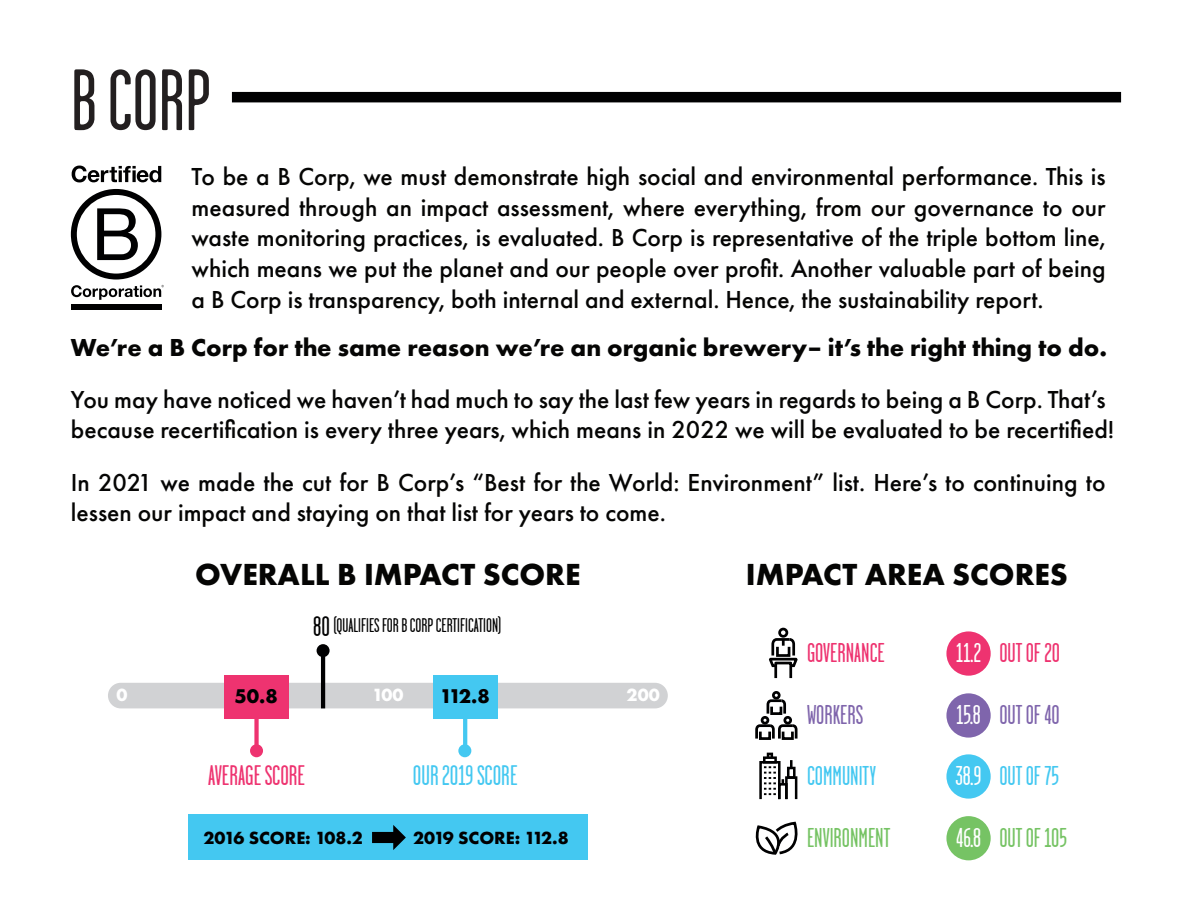
<style>
.page{position:relative;width:1188px;height:918px;background:#fff}
.page>*{position:absolute;margin:0;border:0;box-sizing:border-box;transform-origin:0 0}
.t1{font:86.85px "Garage Gothic";color:#231f20}
.t2{font:700 31.65px "Futura PT";color:#050504}
.t3{font:28.35px "Garage Gothic";color:#ee3370}
.t4{font:28.35px "Garage Gothic";color:#44c8f1}
.t5{font:27.15px "Garage Gothic";color:#76c364}
.t6{font:27.15px "Garage Gothic";color:#ee3370}
.t7{font:27.15px "Garage Gothic";color:#44c8f1}
.t8{font:27.15px "Garage Gothic";color:#7f65ac}
.t9{font:500 25.5px/30.6px "Futura PT";color:#050504}
.t10{font:700 25.5px "Futura PT";color:#050504}
.t11{font:700 20.7px "Futura PT";color:#000001}
.t12{font:19.8px "Garage Gothic";color:#000001}
.t13{font:700 18.45px "Futura PT";color:#fff}
.t14{font:700 18.3px "Futura PT";color:#000001}
.s1{font-size:28.35px}
.s2{color:#fff}
</style>
<div class="page">
<div style="left:232px;top:92px;width:889px;height:10px;background:#000001"></div>
<div style="left:778px;top:628px;width:10px;height:10px;border:3px solid #000001;border-radius:50%"></div>
<svg style="left:769px;top:637px;width:29px;height:42px"></svg>
<div style="left:946px;top:631px;width:45px;height:45px;background:#ee3370;border-radius:50%"></div>
<div style="left:946px;top:693px;width:45px;height:45px;background:#7f65ac;border-radius:50%"></div>
<div style="left:761px;top:716px;width:8px;height:9px;border:3px solid #000001;border-radius:50%"></div>
<div style="left:783px;top:716px;width:9px;height:9px;border:3px solid #000001;border-radius:50%"></div>
<svg style="left:755px;top:723px;width:43px;height:17px"></svg>
<div style="left:772px;top:691px;width:9px;height:9px;border:3px solid #000001;border-radius:50%"></div>
<svg style="left:766px;top:698px;width:21px;height:17px"></svg>
<div style="left:946px;top:754px;width:45px;height:45px;background:#44c8f1;border-radius:50%"></div>
<div style="left:763px;top:756px;width:14px;height:8px;border:3px solid #000001"></div>
<div style="left:785px;top:776px;width:12px;height:24px;border:3px solid #000001"></div>
<div style="left:787px;top:767px;width:9px;height:12px;border:3px solid #000001"></div>
<svg style="left:790px;top:760px;width:3px;height:8px"></svg>
<svg style="left:767px;top:753px;width:6px;height:6px"></svg>
<svg style="left:764px;top:766px;width:12px;height:29px"></svg>
<div style="left:759px;top:761px;width:22px;height:39px;border:3px solid #000001"></div>
<div style="left:946px;top:816px;width:45px;height:44px;background:#76c364;border-radius:50%"></div>
<svg style="left:755px;top:823px;width:43px;height:32px"></svg>
<div style="left:108px;top:683px;width:560px;height:25px;background:#d1d2d4;border-radius:13px"></div>
<div style="left:224px;top:675px;width:65px;height:43px;background:#ee3370"></div>
<div style="left:433px;top:675px;width:64px;height:43px;background:#44c8f1"></div>
<hr style="left:321px;top:651px;width:4px;height:57px;background:#000001">
<div style="left:254px;top:718px;width:5px;height:33px;background:#ee3370"></div>
<svg style="left:463px;top:718px;width:4px;height:26px"></svg>
<div style="left:250px;top:744px;width:13px;height:13px;background:#ee3370;border-radius:50%"></div>
<div style="left:317px;top:644px;width:13px;height:13px;background:#000001;border-radius:50%"></div>
<div style="left:458px;top:744px;width:13px;height:13px;background:#44c8f1;border-radius:50%"></div>
<div style="left:188px;top:815px;width:399px;height:45px;background:#44c8f1"></div>
<svg style="left:372px;top:825px;width:34px;height:25px"></svg>
<svg style="left:72px;top:166px;width:89px;height:16px"></svg>
<div style="left:71px;top:304px;width:90px;height:6px;background:#000001"></div>
<svg style="left:71px;top:189px;width:93px;height:111px"></svg>
<h1 class="t1" style="left:71px;top:55px;width:142px">B CORP</h1>
<p class="t9" style="left:192px;top:161px;width:916px;text-align:justify">To be a B Corp, we must demonstrate high social and environmental performance. This is measured through an impact assessment, where everything, from our governance to our waste monitoring practices, is evaluated. B Corp is representative of the triple bottom line, which means we put the planet and our people over profit. Another valuable part of being a B Corp is transparency, both internal and external. Hence, the sustainability report.</p>
<p class="t10" style="left:71px;top:331px;width:1038px">We’re a B Corp for the same reason we’re an organic brewery– it’s the right thing to do.</p>
<p class="t9" style="left:71px;top:384px;width:1045px">You may have noticed we haven’t had much to say the last few years in regards to being a B Corp. That’s because recertification is every three years, which means in 2022 we will be evaluated to be recertified!</p>
<p class="t9" style="left:71px;top:467px;width:1036px">In 2021 we made the cut for B Corp’s “Best for the World: Environment” list. Here’s to continuing to lessen our impact and staying on that list for years to come.</p>
<p class="t2" style="left:195px;top:554px;width:387px">OVERALL B IMPACT SCORE</p>
<p class="t12" style="left:313px;top:615px;width:190px"><span class="s1">80</span> (QUALIFIES FOR B CORP CERTIFICATION)</p>
<p class="t13" style="left:117px;top:683px;width:13px">0</p>
<p class="t11" style="left:235px;top:683px;width:45px">50.8</p>
<p class="t13" style="left:372px;top:683px;width:33px">100</p>
<p class="t11" style="left:440px;top:683px;width:51px">112.8</p>
<p class="t13" style="left:627px;top:683px;width:35px">200</p>
<p class="t3" style="left:208px;top:760px;width:98px">AVERAGE SCORE</p>
<p class="t4" style="left:413px;top:760px;width:106px">OUR 2019 SCORE</p>
<p class="t14" style="left:203px;top:826px;width:161px">2016 SCORE: 108.2</p>
<p class="t14" style="left:413px;top:826px;width:157px">2019 SCORE: 112.8</p>
<p class="t2" style="left:746px;top:554px;width:324px">IMPACT AREA SCORES</p>
<p class="t6" style="left:807px;top:639px;width:79px">GOVERNANCE</p>
<p class="t6" style="left:956px;top:639px;width:105px"><span class="s2">11.2</span> OUT OF 20</p>
<p class="t8" style="left:807px;top:701px;width:58px">WORKERS</p>
<p class="t8" style="left:956px;top:701px;width:105px"><span class="s2">15.8</span> OUT OF 40</p>
<p class="t7" style="left:807px;top:762px;width:70px">COMMUNITY</p>
<p class="t7" style="left:956px;top:762px;width:105px"><span class="s2">38.9</span> OUT OF 75</p>
<p class="t5" style="left:807px;top:824px;width:85px">ENVIRONMENT</p>
<p class="t5" style="left:956px;top:824px;width:112px"><span class="s2">46.8</span> OUT OF 105</p>
</div>
